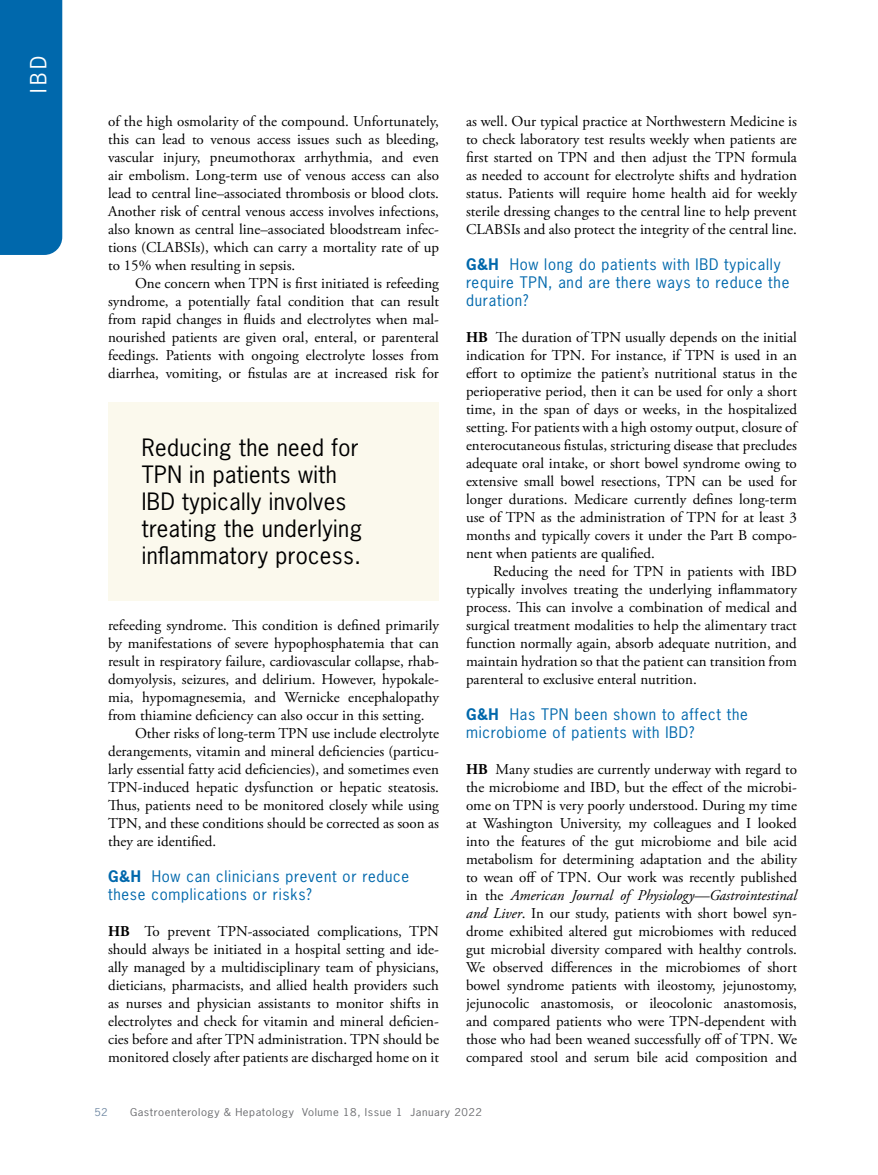
<style>
.page{position:relative;width:878px;height:1175px;background:#fff}
.page>*{position:absolute;margin:0;border:0;box-sizing:border-box;transform-origin:0 0}
.t1{font:22.5px/27px "News Gothic Std";letter-spacing:.02em;color:#000}
.t2{font:21px "News Gothic Std";color:#fff}
.t3{font:15px/18px "Adobe Garamond Pro";color:#000;text-align:justify}
.t4{font:15px/18px "News Gothic Std";letter-spacing:.05em;color:#0068ac}
.t5{font:10.2px "News Gothic Std";letter-spacing:.05em;color:#6d6e71;scale:1.11 1}
.t6{font:10.2px "News Gothic Std";color:#738ba5;scale:1.11 1}
.s1{font-weight:700}
.s2{font-style:italic}
</style>
<div class="page">
<div style="left:0;top:0;width:62px;height:255px;background:#0068ac"></div>
<div style="left:108px;top:402px;width:331px;height:199px;background:#fbf9ed"></div>
<h2 class="t2" style="left:25px;top:93px;width:39px;rotate:-90deg">IBD</h2>
<p class="t3" style="left:108px;top:113px;width:332px">of the high osmolarity of the compound. Unfortunately, this can lead to venous access issues such as bleeding, vascular injury, pneumothorax arrhythmia, and even air embolism. Long-term use of venous access can also lead to central line–associated thrombosis or blood clots.<br>Another risk of central venous access involves infections, also known as central line–associated bloodstream infec&shy;tions (CLABSIs), which can carry a mortality rate of up to 15% when resulting in sepsis.</p>
<p class="t3" style="left:108px;top:275px;width:332px;text-indent:27px">One concern when TPN is first initiated is refeeding syndrome, a potentially fatal condition that can result from rapid changes in fluids and electrolytes when mal&shy;nourished patients are given oral, enteral, or parenteral feedings. Patients with ongoing electrolyte losses from diarrhea, vomiting, or fistulas are at increased risk for</p>
<h1 class="t1" style="left:142px;top:434px;width:222px">Reducing the need for<br>TPN in patients with<br>IBD typically involves treating the underlying inflammatory process.</h1>
<p class="t3" style="left:108px;top:617px;width:332px">refeeding syndrome. This condition is defined primarily</p>
<p class="t3" style="left:108px;top:635px;width:332px">by manifestations of severe hypophosphatemia that can</p>
<p class="t3" style="left:108px;top:653px;width:332px">result in respiratory failure, cardiovascular collapse, rhab-</p>
<p class="t3" style="left:108px;top:671px;width:332px">domyolysis, seizures, and delirium. However, hypokale-</p>
<p class="t3" style="left:108px;top:689px;width:332px">mia, hypomagnesemia, and Wernicke encephalopathy</p>
<p class="t3" style="left:108px;top:707px;width:318px">from thiamine deficiency can also occur in this setting.</p>
<p class="t3" style="left:135px;top:725px;width:305px">Other risks of long-term TPN use include electrolyte</p>
<p class="t3" style="left:108px;top:743px;width:332px">derangements, vitamin and mineral deficiencies (particu-</p>
<p class="t3" style="left:108px;top:761px;width:332px">larly essential fatty acid deficiencies), and sometimes even</p>
<p class="t3" style="left:108px;top:779px;width:332px">TPN-induced hepatic dysfunction or hepatic steatosis.</p>
<p class="t3" style="left:108px;top:797px;width:332px">Thus, patients need to be monitored closely while using</p>
<p class="t3" style="left:108px;top:815px;width:332px">TPN, and these conditions should be corrected as soon as</p>
<p class="t3" style="left:108px;top:833px;width:110px">they are identified.</p>
<p class="t4" style="left:108px;top:867px;width:303px"><span class="s1">G&amp;H</span> How can clinicians prevent or reduce these complications or risks?</p>
<p class="t3" style="left:108px;top:923px;width:332px"><span class="s1">HB</span> To prevent TPN-associated complications, TPN should always be initiated in a hospital setting and ide&shy;ally managed by a multidisciplinary team of physicians, dieticians, pharmacists, and allied health providers such as nurses and physician assistants to monitor shifts in electrolytes and check for vitamin and mineral deficien&shy;cies before and after TPN administration. TPN should be monitored closely after patients are discharged home on it</p>
<p class="t3" style="left:466px;top:113px;width:332px">as well. Our typical practice at Northwestern Medicine is to check laboratory test results weekly when patients are first started on TPN and then adjust the TPN formula as needed to account for electrolyte shifts and hydration status. Patients will require home health aid for weekly sterile dressing changes to the central line to help prevent CLABSIs and also protect the integrity of the central line.</p>
<p class="t4" style="left:466px;top:255px;width:325px"><span class="s1">G&amp;H</span> How long do patients with IBD typically require TPN, and are there ways to reduce the duration?</p>
<p class="t3" style="left:466px;top:329px;width:332px"><span class="s1">HB</span> The duration of TPN usually depends on the initial indication for TPN. For instance, if TPN is used in an effort to optimize the patient’s nutritional status in the perioperative period, then it can be used for only a short time, in the span of days or weeks, in the hospitalized setting. For patients with a high ostomy output, closure of enterocutaneous fistulas, stricturing disease that precludes adequate oral intake, or short bowel syndrome owing to extensive small bowel resections, TPN can be used for longer durations. Medicare currently defines long-term use of TPN as the administration of TPN for at least 3 months and typically covers it under the Part B compo&shy;nent when patients are qualified.</p>
<p class="t3" style="left:466px;top:563px;width:332px;text-indent:27px">Reducing the need for TPN in patients with IBD typically involves treating the underlying inflammatory process. This can involve a combination of medical and surgical treatment modalities to help the alimentary tract function normally again, absorb adequate nutrition, and maintain hydration so that the patient can transition from parenteral to exclusive enteral nutrition.</p>
<p class="t4" style="left:466px;top:705px;width:283px"><span class="s1">G&amp;H</span> Has TPN been shown to affect the microbiome of patients with IBD?</p>
<p class="t3" style="left:466px;top:761px;width:332px"><span class="s1">HB</span> Many studies are currently underway with regard to the microbiome and IBD, but the effect of the microbi&shy;ome on TPN is very poorly understood. During my time at Washington University, my colleagues and I looked into the features of the gut microbiome and bile acid metabolism for determining adaptation and the ability to wean off of TPN. Our work was recently published in the <span class="s2">American Journal of Physiology—Gastrointestinal and Liver</span>. In our study, patients with short bowel syn&shy;drome exhibited altered gut microbiomes with reduced gut microbial diversity compared with healthy controls.<br>We observed differences in the microbiomes of short bowel syndrome patients with ileostomy, jejunostomy, jejunocolic anastomosis, or ileocolonic anastomosis, and compared patients who were TPN-dependent with those who had been weaned successfully off of TPN. We compared stool and serum bile acid composition and</p>
<p class="t6" style="left:94px;top:1105px;width:13px">52</p>
<p class="t5" style="left:130px;top:1105px;width:319px">Gastroenterology &amp; Hepatology Volume 18, Issue 1 January 2022</p>
</div>
